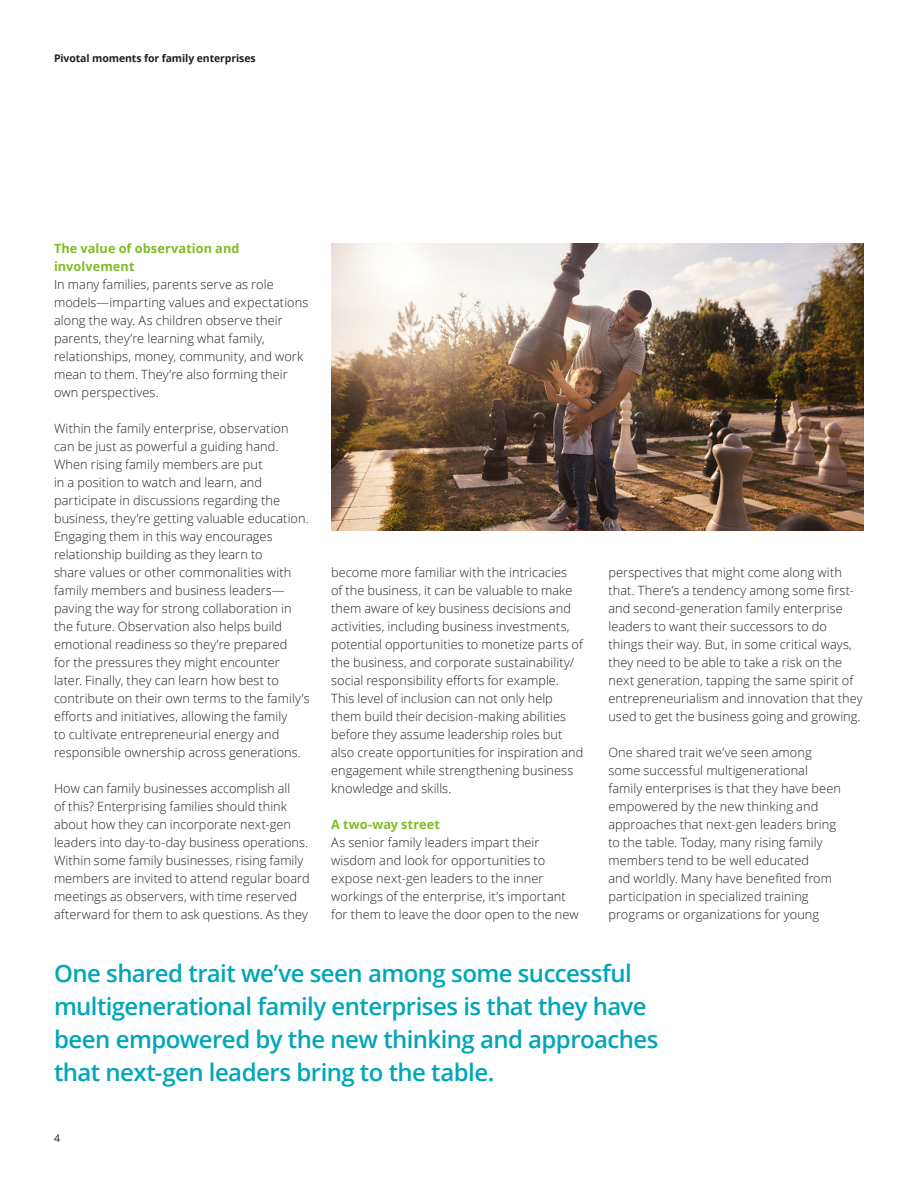
<style>
.page{position:relative;width:918px;height:1188px;background:#fff}
.page>*{position:absolute;margin:0;border:0;box-sizing:border-box;transform-origin:0 0}
.t1{font:600 24px/33px "Open Sans";letter-spacing:-.025em;color:#00a6b9}
.Body_copy__8_5_12pt{font:300 12.75px/18px "Open Sans";letter-spacing:.005em;color:#231f20}
.Subhead_A_-_GREEN{font:700 12.75px/18px "Open Sans";letter-spacing:.005em;color:#82bb27}
.t2{font:700 10.5px "Open Sans";letter-spacing:-.01em;color:#231f20}
.t3{font:10.5px "Open Sans";color:#231f20}
</style>
<div class="page">
<img style="left:331px;top:243px;width:533px;height:287px">
<p class="t2" style="left:54px;top:51px;width:203px">Pivotal moments for family enterprises</p>
<p class="Subhead_A_-_GREEN" style="left:54px;top:239px;width:187px">The value of observation and involvement</p>
<p class="Body_copy__8_5_12pt" style="left:54px;top:275px;width:256px">In many families, parents serve as role models—imparting values and expectations along the way. As children observe their parents, they’re learning what family, relationships, money, community, and work mean to them. They’re also forming their own perspectives.</p>
<p class="Body_copy__8_5_12pt" style="left:54px;top:419px;width:257px">Within the family enterprise, observation can be just as powerful a guiding hand.<br>When rising family members are put<br>in a position to watch and learn, and participate in discussions regarding the business, they’re getting valuable education.<br>Engaging them in this way encourages relationship building as they learn to<br>share values or other commonalities with family members and business leaders— paving the way for strong collaboration in the future. Observation also helps build emotional readiness so they’re prepared<br>for the pressures they might encounter later. Finally, they can learn how best to contribute on their own terms to the family’s efforts and initiatives, allowing the family<br>to cultivate entrepreneurial energy and responsible ownership across generations.</p>
<p class="Body_copy__8_5_12pt" style="left:54px;top:779px;width:257px">How can family businesses accomplish all<br>of this? Enterprising families should think about how they can incorporate next-gen leaders into day-to-day business operations.<br>Within some family businesses, rising family members are invited to attend regular board meetings as observers, with time reserved afterward for them to ask questions. As they</p>
<p class="Body_copy__8_5_12pt" style="left:331px;top:563px;width:254px">become more familiar with the intricacies<br>of the business, it can be valuable to make them aware of key business decisions and activities, including business investments, potential opportunities to monetize parts of the business, and corporate sustainability/ social responsibility efforts for example.<br>This level of inclusion can not only help them build their decision-making abilities before they assume leadership roles but also create opportunities for inspiration and engagement while strengthening business knowledge and skills.</p>
<p class="Subhead_A_-_GREEN" style="left:331px;top:815px;width:110px">A two-way street</p>
<p class="Body_copy__8_5_12pt" style="left:331px;top:833px;width:249px">As senior family leaders impart their wisdom and look for opportunities to expose next-gen leaders to the inner workings of the enterprise, it’s important for them to leave the door open to the new</p>
<p class="Body_copy__8_5_12pt" style="left:608px;top:563px;width:256px">perspectives that might come along with that. There’s a tendency among some first&shy;and second-generation family enterprise leaders to want their successors to do things their way. But, in some critical ways, they need to be able to take a risk on the next generation, tapping the same spirit of entrepreneurialism and innovation that they used to get the business going and growing.</p>
<p class="Body_copy__8_5_12pt" style="left:608px;top:743px;width:234px">One shared trait we’ve seen among some successful multigenerational family enterprises is that they have been empowered by the new thinking and approaches that next-gen leaders bring to the table. Today, many rising family members tend to be well educated<br>and worldly. Many have benefited from participation in specialized training programs or organizations for young</p>
<p class="t1" style="left:54px;top:957px;width:606px">One shared trait we’ve seen among some successful multigenerational family enterprises is that they have been empowered by the new thinking and approaches that next-gen leaders bring to the table.</p>
<p class="t3" style="left:54px;top:1131px;width:8px">4</p>
</div>
